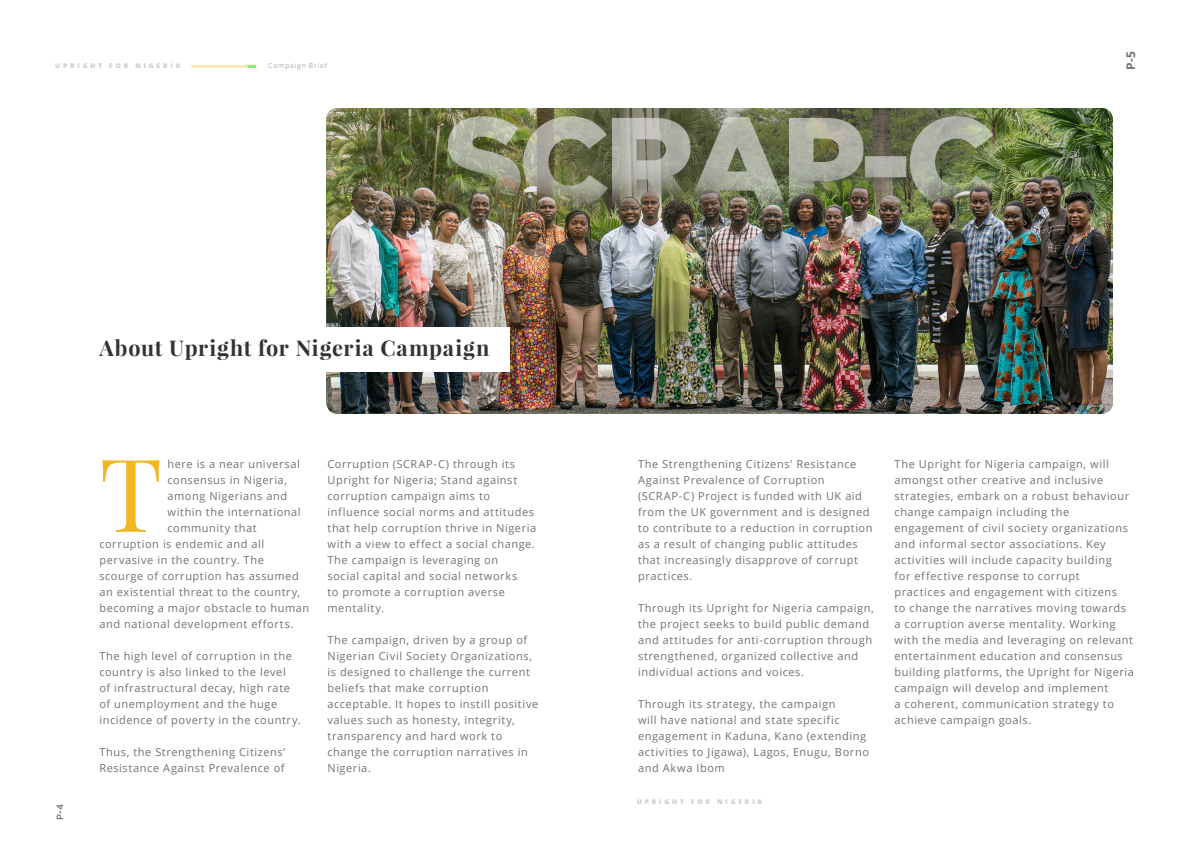
<style>
.page{position:relative;width:1191px;height:842px;background:#fff}
.page>*{position:absolute;margin:0;border:0;box-sizing:border-box;transform-origin:0 0}
.body_dropcap{font:101.4px "Playfair Display";color:#f1b722}
.t1{font:700 21.6px "Playfair Display";letter-spacing:.035em;color:#323332}
.t2{font:700 12px "Open Sans";color:#717275}
.body_copy{font:11px/16px "Open Sans";letter-spacing:.05em;color:#75706f}
.body_dropcap-2{font:11px "Open Sans";letter-spacing:.05em;color:#75706f}
.t3{font:500 9px "Gotham Pro";color:#717275}
.t4{font:7px "Open Sans";letter-spacing:.1em;color:#b1adad}
.t5{font:800 6.5px "Open Sans";letter-spacing:.45em;color:#cdcac9}
</style>
<div class="page">
<hr style="left:192px;top:65px;width:63px;height:3px;background:#fae6bb">
<svg style="left:249px;top:65px;width:6px;height:3px"></svg>
<img style="left:326px;top:108px;width:787px;height:306px">
<div style="left:83px;top:327px;width:427px;height:45px;background:#fff"></div>
<p class="t5" style="left:55px;top:61px;width:127px">UPRIGHT FOR NIGERIA</p>
<p class="t4" style="left:268px;top:61px;width:60px">Campaign Brief</p>
<p class="t2" style="left:1122px;top:70px;width:20px;rotate:-90deg">P-5</p>
<h4 class="t1" style="left:99px;top:334px;width:391px">About Upright for Nigeria Campaign</h4>
<p class="t3" style="left:55px;top:820px;width:18px;rotate:-90deg">P-4</p>
<p class="body_dropcap" style="left:99px;top:431px;width:64px">T</p>
<p class="body_dropcap-2" style="left:167px;top:456px;width:134px">here is a near universal</p>
<p class="body_dropcap-2" style="left:167px;top:472px;width:121px">consensus in Nigeria,</p>
<p class="body_dropcap-2" style="left:167px;top:488px;width:121px">among Nigerians and</p>
<p class="body_dropcap-2" style="left:167px;top:504px;width:135px">within the international</p>
<p class="body_dropcap-2" style="left:167px;top:520px;width:91px">community that</p>
<p class="body_dropcap-2" style="left:99px;top:536px;width:166px">corruption is endemic and all</p>
<p class="body_dropcap-2" style="left:99px;top:552px;width:166px">pervasive in the country. The</p>
<p class="body_dropcap-2" style="left:99px;top:568px;width:201px">scourge of corruption has assumed</p>
<p class="body_dropcap-2" style="left:99px;top:584px;width:202px">an existential threat to the country,</p>
<p class="body_dropcap-2" style="left:99px;top:600px;width:211px">becoming a major obstacle to human</p>
<p class="body_dropcap-2" style="left:99px;top:616px;width:196px">and national development efforts.</p>
<p class="body_copy" style="left:99px;top:648px;width:203px">The high level of corruption in the country is also linked to the level<br>of infrastructural decay, high rate of unemployment and the huge incidence of poverty in the country.</p>
<p class="body_copy" style="left:99px;top:744px;width:188px">Thus, the Strengthening Citizens'<br>Resistance Against Prevalence of</p>
<p class="body_copy" style="left:327px;top:456px;width:210px">Corruption (SCRAP-C) through its<br>Upright for Nigeria; Stand against corruption campaign aims to influence social norms and attitudes that help corruption thrive in Nigeria with a view to effect a social change.<br>The campaign is leveraging on<br>social capital and social networks<br>to promote a corruption averse mentality.</p>
<p class="body_copy" style="left:327px;top:632px;width:212px">The campaign, driven by a group of<br>Nigerian Civil Society Organizations, is designed to challenge the current beliefs that make corruption acceptable. It hopes to instill positive values such as honesty, integrity, transparency and hard work to change the corruption narratives in<br>Nigeria.</p>
<p class="body_copy" style="left:638px;top:456px;width:236px">The Strengthening Citizens' Resistance Against Prevalence of Corruption (SCRAP-C) Project is funded with UK aid from the UK government and is designed to contribute to a reduction in corruption as a result of changing public attitudes that increasingly disapprove of corrupt practices.</p>
<p class="body_copy" style="left:638px;top:600px;width:237px">Through its Upright for Nigeria campaign, the project seeks to build public demand and attitudes for anti-corruption through strengthened, organized collective and individual actions and voices.</p>
<p class="body_copy" style="left:638px;top:696px;width:232px">Through its strategy, the campaign<br>will have national and state specific engagement in Kaduna, Kano (extending activities to Jigawa), Lagos, Enugu, Borno and Akwa Ibom</p>
<p class="t5" style="left:637px;top:797px;width:127px">UPRIGHT FOR NIGERIA</p>
<p class="body_copy" style="left:894px;top:456px;width:241px">The Upright for Nigeria campaign, will amongst other creative and inclusive strategies, embark on a robust behaviour change campaign including the engagement of civil society organizations and informal sector associations. Key activities will include capacity building<br>for effective response to corrupt<br>practices and engagement with citizens<br>to change the narratives moving towards a corruption averse mentality. Working with the media and leveraging on relevant entertainment education and consensus building platforms, the Upright for Nigeria campaign will develop and implement<br>a coherent, communication strategy to achieve campaign goals.</p>
</div>
